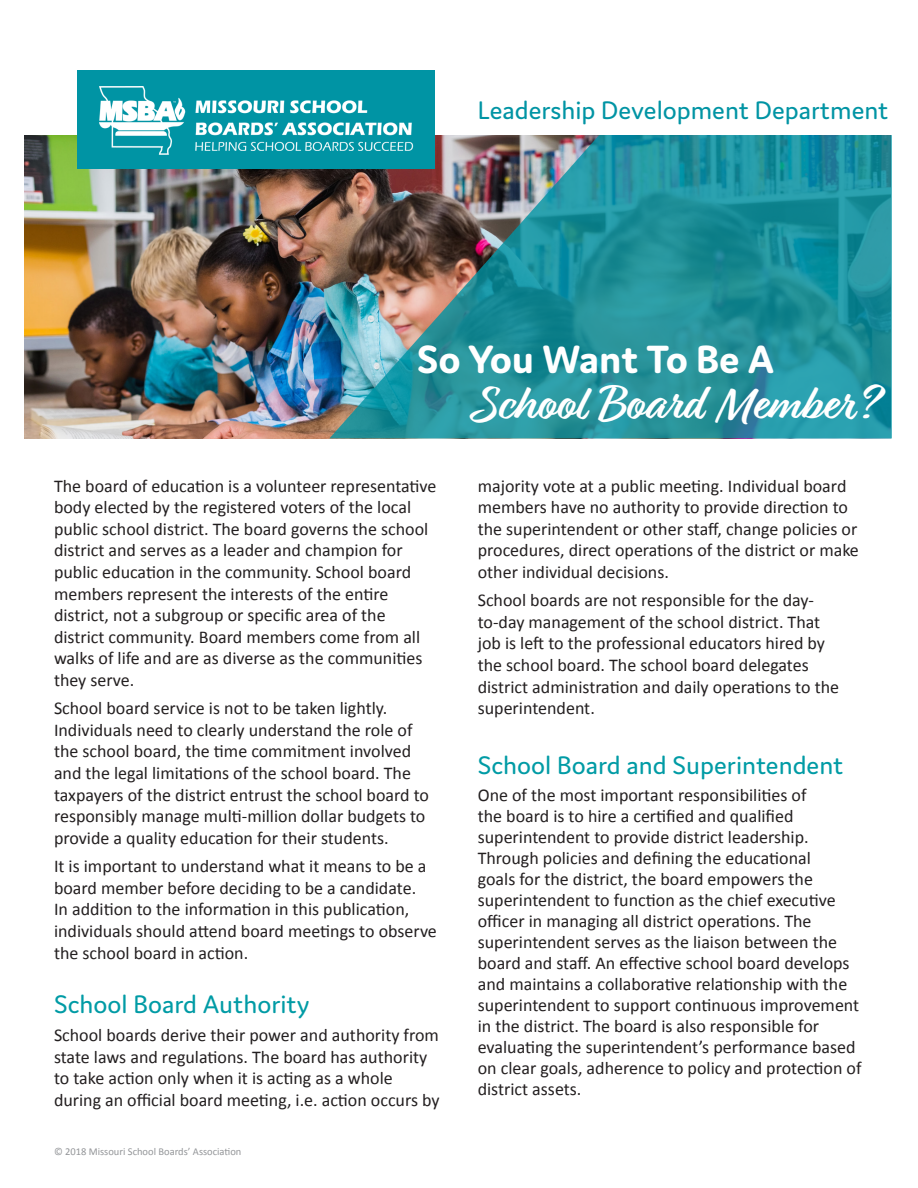
<style>
.page{position:relative;width:918px;height:1188px;background:#fff}
.page>*{position:absolute;margin:0;border:0;box-sizing:border-box;transform-origin:0 0}
.t1{font:700 49.65px "Relation";color:#fff}
.t2{font:700 42px "Domus";color:#fff}
.t3{font:27px "Domus";color:#009ba5}
.t4{font:27px "Domus";color:#0094a4}
.t5{font:18px/21.6px "Calibri";color:#231f20}
.t6{font:10.5px "Calibri";color:#939598}
</style>
<div class="page">
<img style="left:25px;top:135px;width:304px;height:303px">
<img style="left:329px;top:135px;width:563px;height:303px">
<div style="left:78px;top:70px;width:357px;height:98px;background:#0094a4"></div>
<img style="left:100px;top:86px;width:344px;height:68px">
<p class="t4" style="left:478px;top:96px;width:412px">Leadership Development Department</p>
<p class="t2" style="left:417px;top:336px;width:359px">So You Want To Be A</p>
<p class="t5" style="left:54px;top:474px;width:384px">The board of education is a volunteer representative body elected by the registered voters of the local public school district. The board governs the school district and serves as a leader and champion for public education in the community. School board members represent the interests of the entire district, not a subgroup or specific area of the district community. Board members come from all walks of life and are as diverse as the communities they serve.</p>
<p class="t5" style="left:54px;top:697px;width:377px">School board service is not to be taken lightly.<br>Individuals need to clearly understand the role of the school board, the time commitment involved and the legal limitations of the school board. The taxpayers of the district entrust the school board to responsibly manage multi-million dollar budgets to provide a quality education for their students.</p>
<p class="t5" style="left:54px;top:855px;width:384px">It is important to understand what it means to be a board member before deciding to be a candidate.<br>In addition to the information in this publication, individuals should attend board meetings to observe the school board in action.</p>
<p class="t3" style="left:54px;top:989px;width:257px">School Board Authority</p>
<p class="t5" style="left:54px;top:1023px;width:387px">School boards derive their power and authority from state laws and regulations. The board has authority to take action only when it is acting as a whole during an official board meeting, i.e. action occurs by</p>
<p class="t6" style="left:54px;top:1145px;width:189px">© 2018 Missouri School Boards’ Association</p>
<p class="t1" style="left:474px;top:375px;width:405px">School Board Member?</p>
<p class="t5" style="left:478px;top:474px;width:383px">majority vote at a public meeting. Individual board members have no authority to provide direction to the superintendent or other staff, change policies or procedures, direct operations of the district or make other individual decisions.</p>
<p class="t5" style="left:478px;top:589px;width:363px">School boards are not responsible for the day&shy;to-day management of the school district. That job is left to the professional educators hired by the school board. The school board delegates district administration and daily operations to the superintendent.</p>
<p class="t3" style="left:478px;top:750px;width:367px">School Board and Superintendent</p>
<p class="t5" style="left:478px;top:784px;width:385px;line-height:21px">One of the most important responsibilities of<br>the board is to hire a certified and qualified superintendent to provide district leadership.<br>Through policies and defining the educational<br>goals for the district, the board empowers the superintendent to function as the chief executive officer in managing all district operations. The superintendent serves as the liaison between the board and staff. An effective school board develops and maintains a collaborative relationship with the superintendent to support continuous improvement in the district. The board is also responsible for evaluating the superintendent’s performance based on clear goals, adherence to policy and protection of district assets.</p>
</div>
